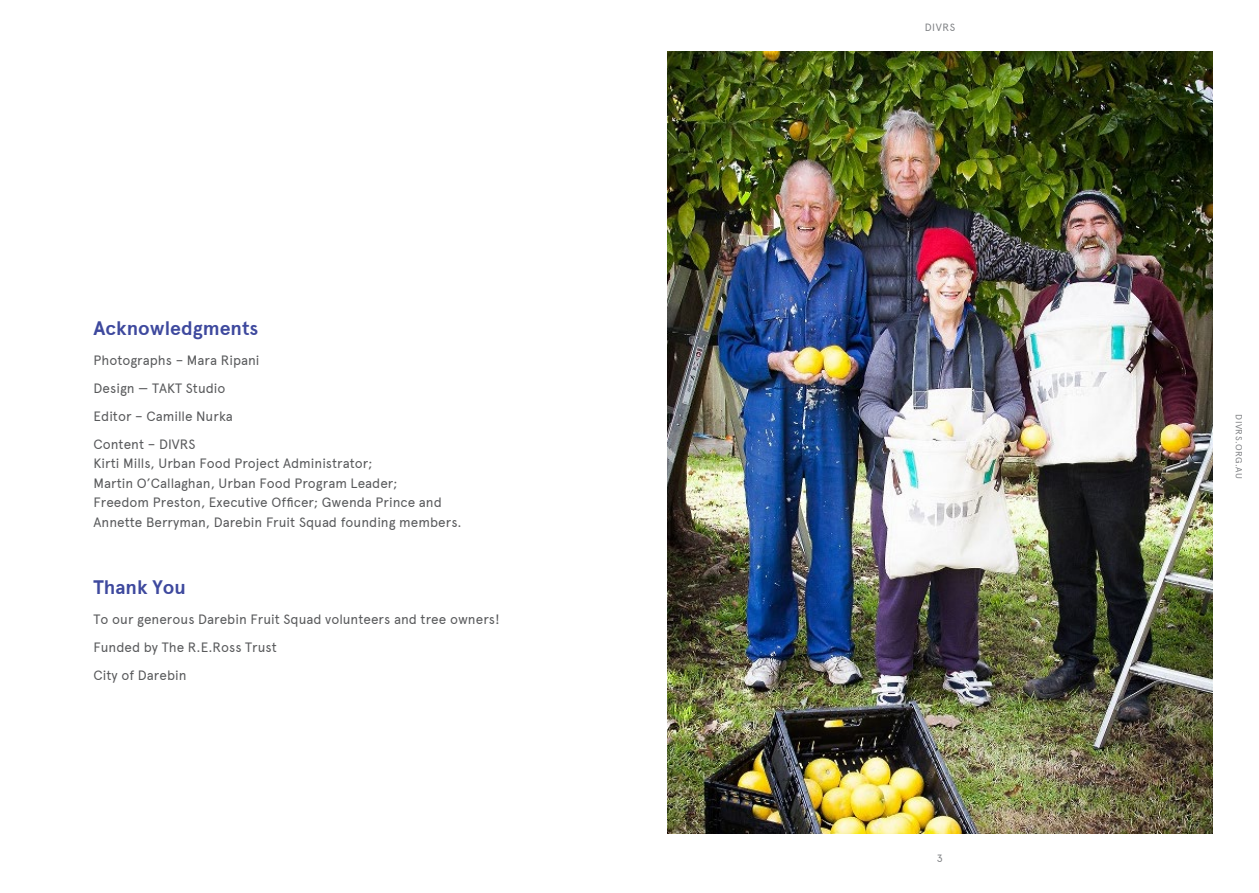
<style>
.page{position:relative;width:1259px;height:893px;background:#fff}
.page>*{position:absolute;margin:0;border:0;box-sizing:border-box;transform-origin:0 0}
.t1{font:700 19.5px "Apercu";color:#3e499e}
.t2{font:13.5px/28px "Apercu";color:#58595b}
.t3{font:10.5px "Apercu";letter-spacing:.055em;color:#808285}
.t4{font:9px "Apercu";letter-spacing:.055em;color:#808285}
</style>
<div class="page">
<img style="left:668px;top:51px;width:544px;height:782px">
<h1 class="t1" style="left:94px;top:316px;width:166px">Acknowledgments</h1>
<p class="t2" style="left:94px;top:346px;width:167px">Photographs – Mara Ripani<br>Design — TAKT Studio<br>Editor – Camille Nurka<br>Content – DIVRS</p>
<p class="t2" style="left:94px;top:454px;width:370px;line-height:19.5px">Kirti Mills, Urban Food Project Administrator;<br>Martin O’Callaghan, Urban Food Program Leader;<br>Freedom Preston, Executive Officer; Gwenda Prince and Annette Berryman, Darebin Fruit Squad founding members.</p>
<h1 class="t1" style="left:94px;top:575px;width:94px">Thank You</h1>
<p class="t2" style="left:94px;top:605px;width:408px">To our generous Darebin Fruit Squad volunteers and tree owners!<br>Funded by The R.E.Ross Trust<br>City of Darebin</p>
<p class="t3" style="left:924px;top:21px;width:32px">DIVRS</p>
<p class="t3" style="left:937px;top:852px;width:8px">3</p>
<p class="t4" style="left:1244px;top:414px;width:66px;rotate:90deg">DIVRS.ORG.AU</p>
</div>
